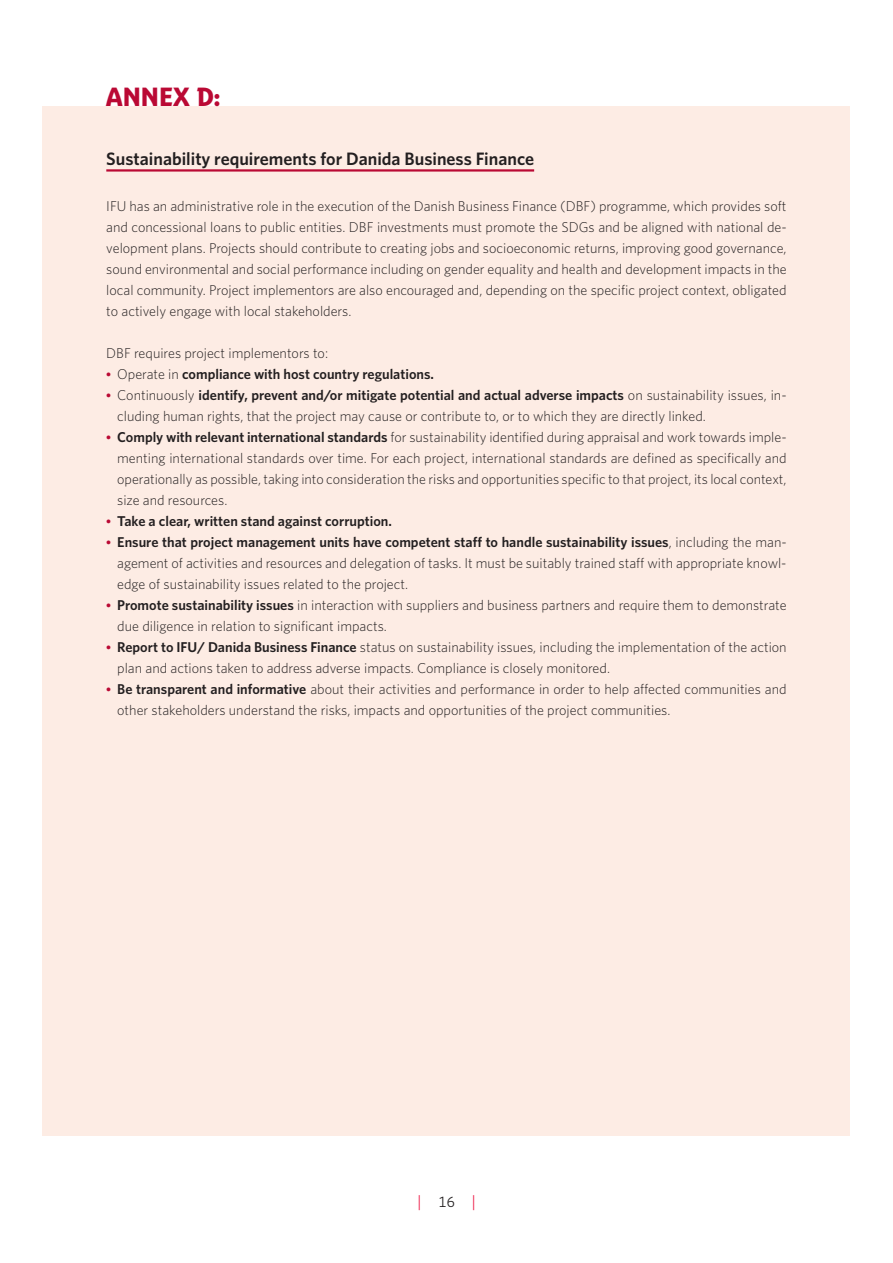
<style>
.page{position:relative;width:893px;height:1263px;background:#fff}
.page>*{position:absolute;margin:0;border:0;box-sizing:border-box;transform-origin:0 0}
.t1{font:26.25px "IFU Headline";color:#ba0934}
.t2{font:600 18px "Whitney";color:#231f20}
.t3{font:15px "Klavika";color:#ed1845}
.t4{font:300 14.25px/21px "Whitney";color:#231f20}
.t5{font:600 14.25px "Whitney";color:#231f20}
.s1{font-family:"Klavika";font-weight:700;color:#ba0934}
.s2{font-weight:300}
.s3{font-weight:600}
.s4{font-family:"Whitney";color:#231f20}
</style>
<div class="page">
<div style="left:43px;top:106px;width:807px;height:1029px;background:#fdece4"></div>
<hr style="left:106px;top:169px;width:428px;height:3px;background:#ba0934">
<h1 class="t1" style="left:106px;top:81px;width:116px">ANNEX D:</h1>
<p class="t2" style="left:106px;top:147px;width:429px">Sustainability requirements for Danida Business Finance</p>
<p class="t4" style="left:106px;top:195px;width:682px;text-align:justify">IFU has an administrative role in the execution of the Danish Business Finance (DBF) programme, which provides soft and concessional loans to public entities. DBF investments must promote the SDGs and be aligned with national de&shy;velopment plans. Projects should contribute to creating jobs and socioeconomic returns, improving good governance, sound environmental and social performance including on gender equality and health and development impacts in the local community. Project implementors are also encouraged and, depending on the specific project context, obligated to actively engage with local stakeholders.</p>
<p class="t4" style="left:106px;top:342px;width:223px">DBF requires project implementors to:</p>
<p class="t5" style="left:106px;top:365px;width:329px"><span class="s1">•</span> <span class="s2">Operate in</span> compliance with host country regulations.</p>
<p class="t4" style="left:117px;top:384px;width:671px;text-indent:-11px"><span class="s1">•</span> Continuously <span class="s3">identify, prevent and/or mitigate potential and actual adverse impacts</span> on sustainability issues, in&shy;cluding human rights, that the project may cause or contribute to, or to which they are directly linked.</p>
<p class="t4" style="left:117px;top:426px;width:671px;text-align:justify;text-indent:-11px"><span class="s1">•</span> <span class="s3">Comply with relevant international standards</span> for sustainability identified during appraisal and work towards imple&shy;menting international standards over time. For each project, international standards are defined as specifically and operationally as possible, taking into consideration the risks and opportunities specific to that project, its local context, size and resources.</p>
<p class="t5" style="left:106px;top:512px;width:287px"><span class="s1">•</span> Take a clear, written stand against corruption.</p>
<p class="t4" style="left:117px;top:531px;width:671px;text-align:justify;text-indent:-11px"><span class="s1">•</span> <span class="s3">Ensure that project management units have competent staff to handle sustainability issues</span>, including the man&shy;agement of activities and resources and delegation of tasks. It must be suitably trained staff with appropriate knowl&shy;edge of sustainability issues related to the project.</p>
<p class="t4" style="left:117px;top:594px;width:671px;text-indent:-11px"><span class="s1">•</span> <span class="s3">Promote sustainability issues</span> in interaction with suppliers and business partners and require them to demonstrate due diligence in relation to significant impacts.</p>
<p class="t4" style="left:117px;top:636px;width:671px;text-indent:-11px"><span class="s1">•</span> <span class="s3">Report to IFU/ Danida Business Finance</span> status on sustainability issues, including the implementation of the action plan and actions taken to address adverse impacts. Compliance is closely monitored.</p>
<p class="t4" style="left:117px;top:678px;width:671px;text-indent:-11px"><span class="s1">•</span> <span class="s3">Be transparent and informative</span> about their activities and performance in order to help affected communities and other stakeholders understand the risks, impacts and opportunities of the project communities.</p>
<p class="t3" style="left:417px;top:1192px;width:60px">| <span class="s4">16</span> |</p>
</div>
